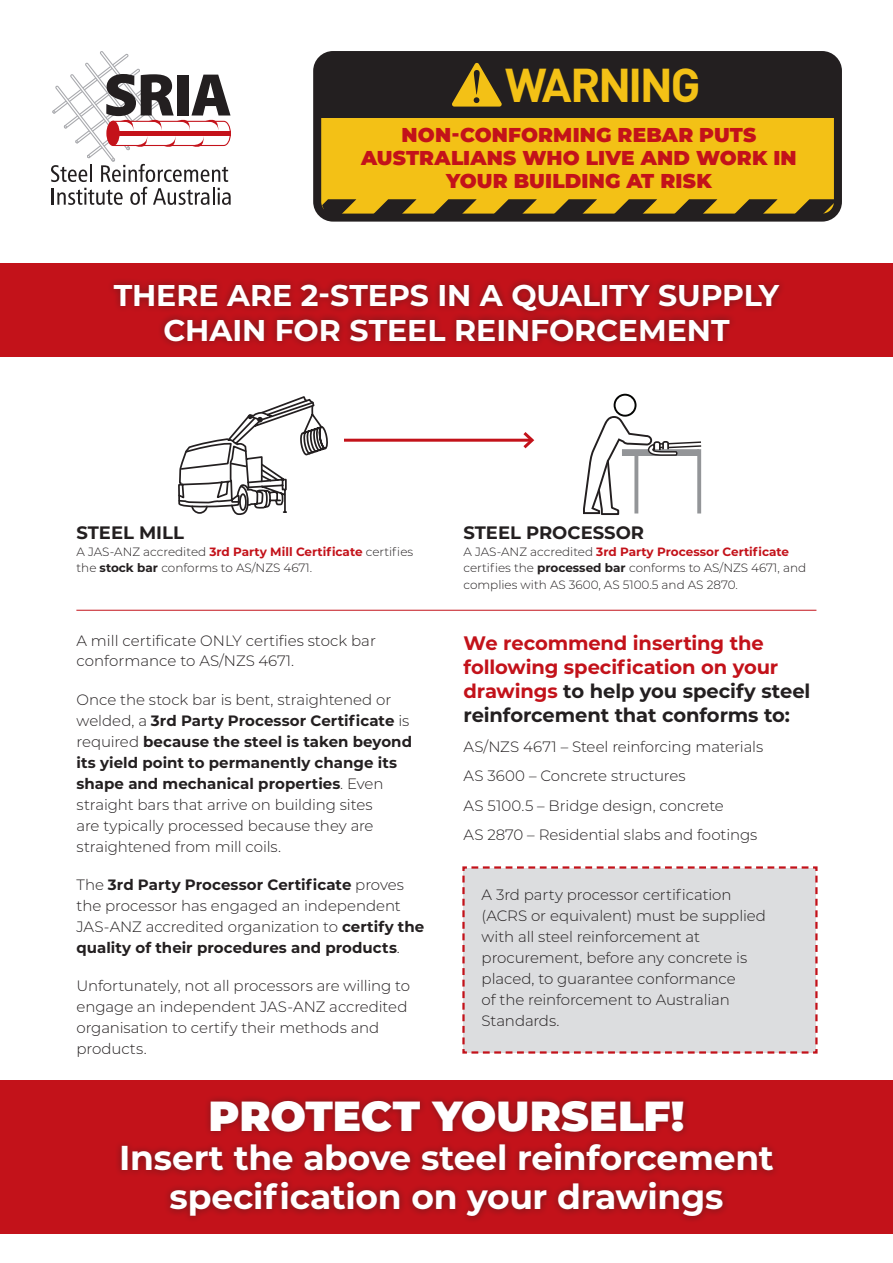
<style>
.page{position:relative;width:893px;height:1263px;background:#fff}
.page>*{position:absolute;margin:0;border:0;box-sizing:border-box;transform-origin:0 0}
.t1{font:700 46.8px "DIN";letter-spacing:-.055em;color:#f3c116}
.t2{font:900 42px "Montserrat";letter-spacing:-.005em;color:#fff}
.t3{font:700 34.5px/39px "Montserrat";letter-spacing:-.01em;color:#fff;text-align:center}
.t4{font:700 30px/34.5px "Montserrat";color:#fff;text-align:center}
.t5{font:900 20.1px/23.1px "Montserrat";letter-spacing:.01em;color:#c3121a;text-align:center}
.t6{font:700 19.5px/24px "Montserrat";letter-spacing:-.005em;color:#c3121a}
.t7{font:700 18px "Montserrat";color:#231f20}
.t8{font:300 15px/21px "Montserrat";letter-spacing:-.005em;color:#231f20}
.t9{font:300 12px/16.5px "Montserrat";color:#231f20}
.s1{font-weight:700;color:#c3121a}
.s2{font-weight:700}
.s3{color:#231f20}
</style>
<div class="page">
<div style="left:317px;top:55px;width:521px;height:163px;background:#f3c116;border-radius:16px"></div>
<div style="left:313px;top:51px;width:529px;height:171px;border:8px solid #231f20;border-radius:16px"></div>
<svg style="left:551px;top:199px;width:46px;height:18px"></svg>
<svg style="left:491px;top:199px;width:46px;height:18px"></svg>
<svg style="left:431px;top:199px;width:46px;height:18px"></svg>
<svg style="left:371px;top:199px;width:46px;height:18px"></svg>
<svg style="left:320px;top:199px;width:36px;height:18px"></svg>
<svg style="left:612px;top:199px;width:45px;height:18px"></svg>
<svg style="left:672px;top:199px;width:45px;height:18px"></svg>
<svg style="left:732px;top:199px;width:46px;height:18px"></svg>
<svg style="left:792px;top:199px;width:48px;height:18px"></svg>
<div style="left:318px;top:59px;width:517px;height:59px;background:#231f20"></div>
<svg style="left:452px;top:62px;width:50px;height:45px"></svg>
<div style="left:0;top:264px;width:893px;height:93px;background:#c3121a"></div>
<div style="left:0;top:1080px;width:893px;height:154px;background:#c3121a"></div>
<div style="left:107px;top:277px;width:679px;height:72px;background:#231f20;opacity:.5"></div>
<div style="left:114px;top:1094px;width:666px;height:130px;background:#231f20;opacity:.5"></div>
<svg style="left:51px;top:51px;width:180px;height:154px"></svg>
<svg style="left:583px;top:394px;width:119px;height:121px"></svg>
<svg style="left:178px;top:396px;width:150px;height:119px"></svg>
<hr style="left:344px;top:439px;width:188px;height:3px;background:#c3121a">
<svg style="left:520px;top:432px;width:15px;height:17px"></svg>
<hr style="left:76px;top:610px;width:740px;height:1px;background:#c3121a">
<div style="left:462px;top:866px;width:356px;height:188px;background:#dcdddf"></div>
<p class="t1" style="left:505px;top:54px;width:197px">WARNING</p>
<p class="t5" style="left:361px;top:122px;width:437px">NON-CONFORMING REBAR PUTS<br>AUSTRALIANS WHO LIVE AND WORK IN<br>YOUR BUILDING AT RISK</p>
<p class="t4" style="left:114px;top:277px;width:667px">THERE ARE 2-STEPS IN A QUALITY SUPPLY<br>CHAIN FOR STEEL REINFORCEMENT</p>
<p class="t7" style="left:77px;top:520px;width:109px">STEEL MILL</p>
<p class="t9" style="left:77px;top:543px;width:338px">A JAS-ANZ accredited <span class="s1">3rd Party Mill Certificate</span> certifies the <span class="s2">stock bar</span> conforms to AS/NZS 4671.</p>
<p class="t8" style="left:77px;top:630px;width:301px;line-height:20px">A mill certificate ONLY certifies stock bar conformance to AS/NZS 4671.</p>
<p class="t8" style="left:77px;top:689px;width:337px">Once the stock bar is bent, straightened or welded, a <span class="s2">3rd Party Processor Certificate</span> is required <span class="s2">because the steel is taken beyond its yield point to permanently change its shape and mechanical properties</span>. Even straight bars that arrive on building sites<br>are typically processed because they are straightened from mill coils.</p>
<p class="t8" style="left:77px;top:874px;width:349px">The <span class="s2">3rd Party Processor Certificate</span> proves the processor has engaged an independent JAS-ANZ accredited organization to <span class="s2">certify the quality of their procedures and products</span>.</p>
<p class="t8" style="left:77px;top:975px;width:335px">Unfortunately, not all processors are willing to engage an independent JAS-ANZ accredited organisation to certify their methods and products.</p>
<p class="t7" style="left:463px;top:520px;width:182px">STEEL PROCESSOR</p>
<p class="t9" style="left:463px;top:543px;width:344px">A JAS-ANZ accredited <span class="s1">3rd Party Processor Certificate </span>certifies the <span class="s2">processed bar</span> conforms to AS/NZS 4671, and complies with AS 3600, AS 5100.5 and AS 2870.</p>
<p class="t6" style="left:463px;top:630px;width:348px">We recommend inserting the following specification on your drawings <span class="s3">to help you specify steel reinforcement that conforms to:</span></p>
<p class="t8" style="left:463px;top:735px;width:301px">AS/NZS 4671 – Steel reinforcing materials</p>
<p class="t8" style="left:463px;top:765px;width:224px">AS 3600 – Concrete structures</p>
<p class="t8" style="left:463px;top:795px;width:262px">AS 5100.5 – Bridge design, concrete</p>
<p class="t8" style="left:463px;top:824px;width:295px">AS 2870 – Residential slabs and footings</p>
<p class="t8" style="left:482px;top:884px;width:286px">A 3rd party processor certification (ACRS or equivalent) must be supplied with all steel reinforcement at procurement, before any concrete is placed, to guarantee conformance<br>of the reinforcement to Australian<br>Standards.</p>
<p class="t2" style="left:209px;top:1085px;width:477px">PROTECT YOURSELF!</p>
<p class="t3" style="left:119px;top:1137px;width:656px">Insert the above steel reinforcement specification on your drawings</p>
</div>
